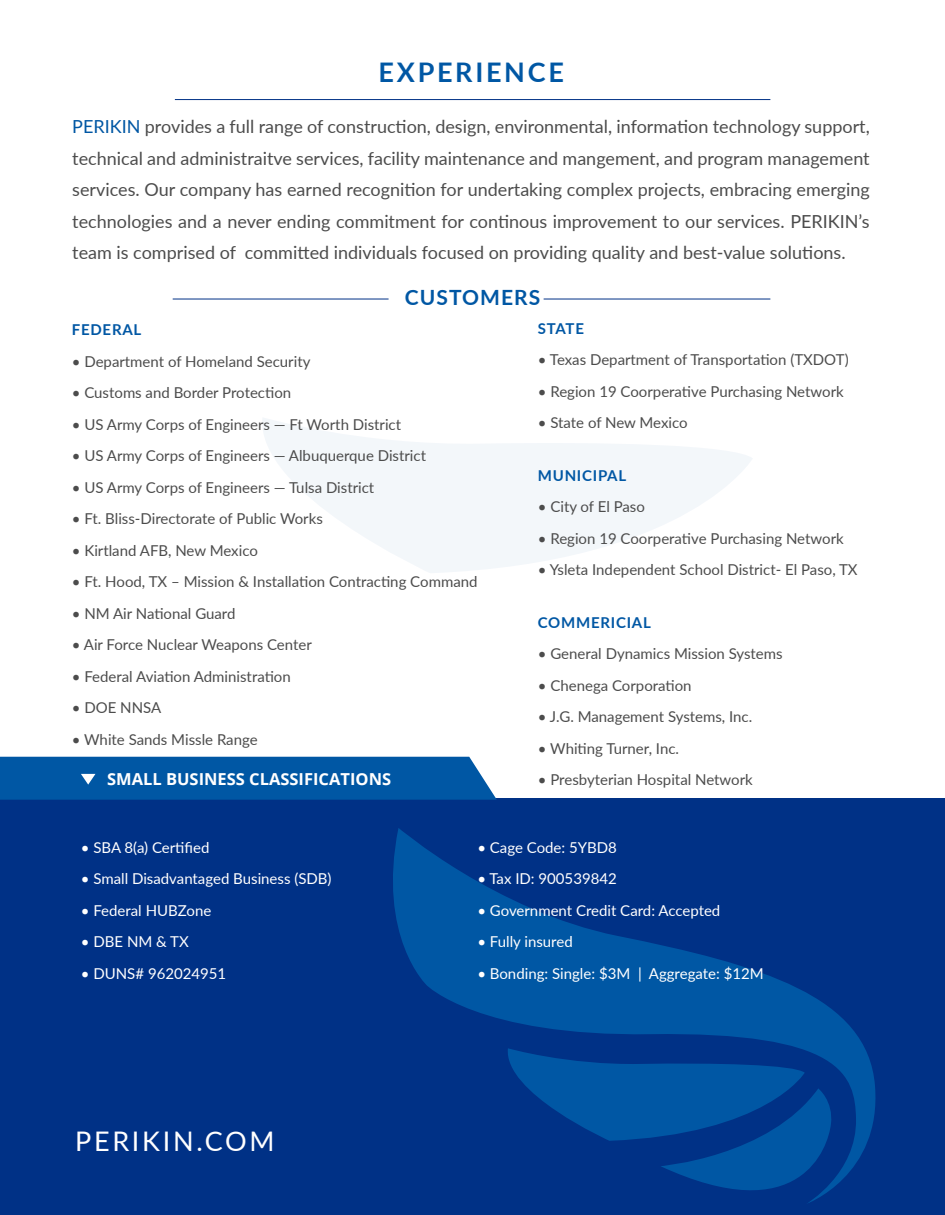
<style>
.page{position:relative;width:945px;height:1215px;background:#fff}
.page>*{position:absolute;margin:0;border:0;box-sizing:border-box;transform-origin:0 0}
.t1{font:27px "Lato";letter-spacing:.1em;color:#fff}
.t2{font:700 27px "Lato";letter-spacing:.1em;color:#0057a4}
.t3{font:700 21px "Lato";letter-spacing:.05em;color:#0057a4}
.t4{font:18px/31.5px "Lato";color:#4c4c4c;text-align:justify}
.t5{font:700 16.5px "Open Sans";color:#fff}
.t6{font:15px "Lato";color:#4c4c4c}
.t7{font:15px "Lato";color:#fff}
.t8{font:700 15px "Lato";letter-spacing:.05em;color:#0057a4}
.s1{color:#0057a4}
</style>
<div class="page">
<svg style="left:263px;top:418px;width:489px;height:155px;fill:#f3f7fa"></svg>
<div style="left:0;top:799px;width:945px;height:416px;background:#003186"></div>
<svg style="left:393px;top:828px;width:483px;height:359px"></svg>
<svg style="left:503px;top:1048px;width:331px;height:155px"></svg>
<div style="left:0;top:757px;width:497px;height:43px;background:#0057a4"></div>
<hr style="left:175px;top:99px;width:595px;height:1px;background:#003186">
<hr style="left:544px;top:299px;width:226px;height:1px;background:#003186">
<hr style="left:173px;top:299px;width:216px;height:1px;background:#003186">
<h1 class="t2" style="left:379px;top:52px;width:187px">EXPERIENCE</h1>
<p class="t4" style="left:72px;top:110px;width:799px"><span class="s1">PERIKIN</span> provides a full range of construction, design, environmental, information technology support, technical and administraitve services, facility maintenance and mangement, and program management services. Our company has earned recognition for undertaking complex projects, embracing emerging technologies and a never ending commitment for continous improvement to our services. PERIKIN’s team is comprised of committed individuals focused on providing quality and best-value solutions.</p>
<h2 class="t3" style="left:405px;top:281px;width:137px">CUSTOMERS</h2>
<p class="t8" style="left:72px;top:319px;width:71px">FEDERAL</p>
<p class="t6" style="left:72px;top:351px;width:240px">• Department of Homeland Security</p>
<p class="t6" style="left:72px;top:382px;width:221px">• Customs and Border Protection</p>
<p class="t6" style="left:72px;top:414px;width:331px">• US Army Corps of Engineers — Ft Worth District</p>
<p class="t6" style="left:72px;top:445px;width:356px">• US Army Corps of Engineers — Albuquerque District</p>
<p class="t6" style="left:72px;top:477px;width:304px">• US Army Corps of Engineers — Tulsa District</p>
<p class="t6" style="left:72px;top:508px;width:252px">• Ft. Bliss-Directorate of Public Works</p>
<p class="t6" style="left:72px;top:540px;width:188px">• Kirtland AFB, New Mexico</p>
<p class="t6" style="left:72px;top:571px;width:407px">• Ft. Hood, TX – Mission &amp; Installation Contracting Command</p>
<p class="t6" style="left:72px;top:603px;width:165px">• NM Air National Guard</p>
<p class="t6" style="left:72px;top:634px;width:241px">• Air Force Nuclear Weapons Center</p>
<p class="t6" style="left:72px;top:666px;width:220px">• Federal Aviation Administration</p>
<p class="t6" style="left:72px;top:697px;width:91px">• DOE NNSA</p>
<p class="t6" style="left:72px;top:729px;width:187px">• White Sands Missle Range</p>
<p class="t8" style="left:538px;top:317px;width:48px">STATE</p>
<p class="t6" style="left:538px;top:349px;width:312px">• Texas Department of Transportation (TXDOT)</p>
<p class="t6" style="left:538px;top:381px;width:307px">• Region 19 Coorperative Purchasing Network</p>
<p class="t6" style="left:538px;top:412px;width:151px">• State of New Mexico</p>
<p class="t8" style="left:538px;top:464px;width:90px">MUNICIPAL</p>
<p class="t6" style="left:538px;top:496px;width:109px">• City of El Paso</p>
<p class="t6" style="left:538px;top:528px;width:307px">• Region 19 Coorperative Purchasing Network</p>
<p class="t6" style="left:538px;top:559px;width:321px">• Ysleta Independent School District- El Paso, TX</p>
<p class="t8" style="left:538px;top:611px;width:114px">COMMERICIAL</p>
<p class="t6" style="left:538px;top:643px;width:246px">• General Dynamics Mission Systems</p>
<p class="t6" style="left:538px;top:675px;width:155px">• Chenega Corporation</p>
<p class="t6" style="left:538px;top:706px;width:216px">• J.G. Management Systems, Inc.</p>
<p class="t6" style="left:538px;top:738px;width:143px">• Whiting Turner, Inc.</p>
<p class="t6" style="left:538px;top:769px;width:217px">• Presbyterian Hospital Network</p>
<p class="t5" style="left:107px;top:767px;width:286px">SMALL BUSINESS CLASSIFICATIONS</p>
<p class="t7" style="left:81px;top:837px;width:130px">• SBA 8(a) Certified</p>
<p class="t7" style="left:81px;top:868px;width:252px">• Small Disadvantaged Business (SDB)</p>
<p class="t7" style="left:81px;top:900px;width:132px">• Federal HUBZone</p>
<p class="t7" style="left:81px;top:931px;width:110px">• DBE NM &amp; TX</p>
<p class="t7" style="left:81px;top:963px;width:147px">• DUNS# 962024951</p>
<h1 class="t1" style="left:75px;top:1122px;width:201px">PERIKIN.COM</h1>
<p class="t7" style="left:477px;top:837px;width:141px">• Cage Code: 5YBD8</p>
<p class="t7" style="left:477px;top:868px;width:141px">• Tax ID: 900539842</p>
<p class="t7" style="left:477px;top:900px;width:244px">• Government Credit Card: Accepted</p>
<p class="t7" style="left:477px;top:931px;width:97px">• Fully insured</p>
<p class="t7" style="left:477px;top:963px;width:288px">• Bonding: Single: $3M | Aggregate: $12M</p>
</div>
